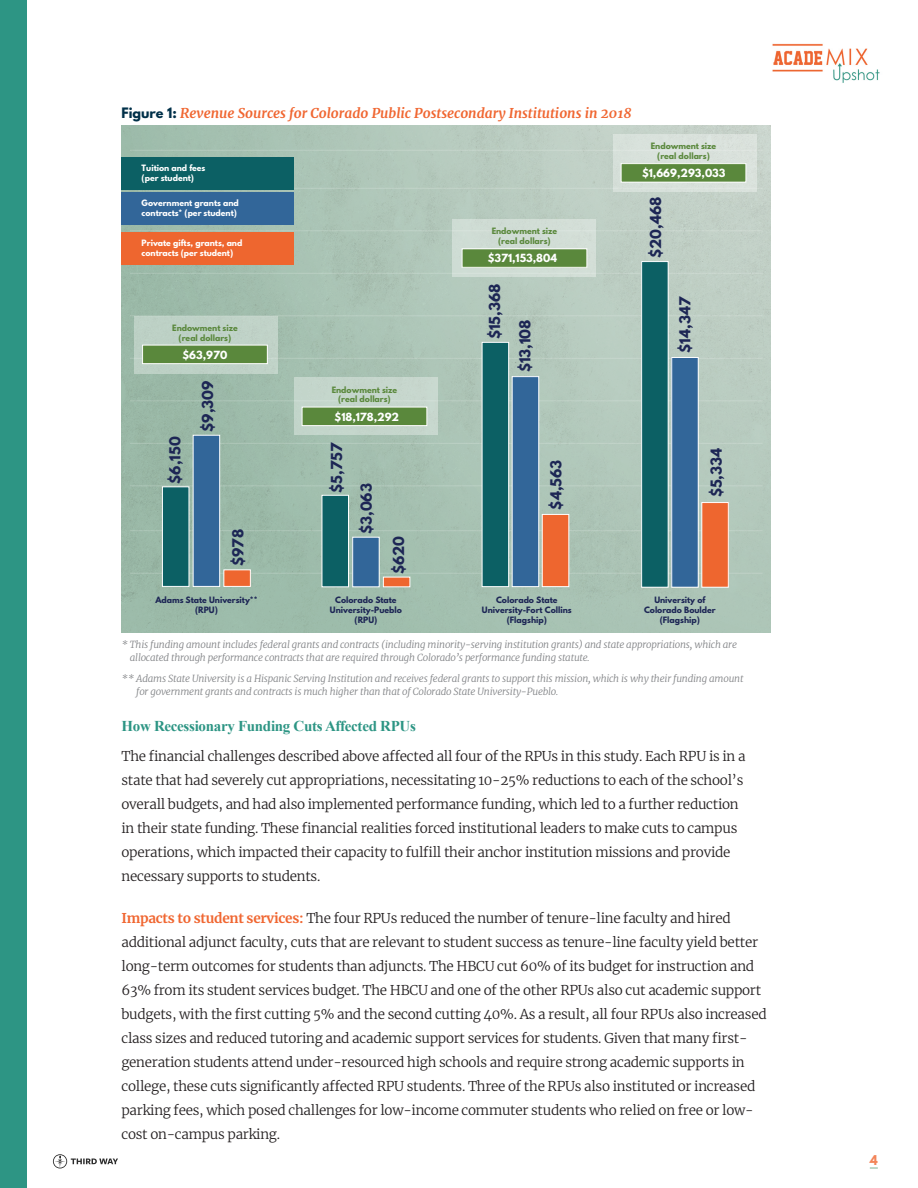
<style>
.page{position:relative;width:918px;height:1188px;background:#fff}
.page>*{position:absolute;margin:0;border:0;box-sizing:border-box;transform-origin:0 0}
._2__SubHead{font:700 15px "Times New Roman";letter-spacing:-.02em;color:#2d9584}
.Body_Text_2{font:300 13.5px/24px "Merriweather";letter-spacing:-.02em;color:#231f20}
.t1{font:700 13.5px "League Spartan";color:#1d2655}
.Figure{font:italic 700 13.5px "Merriweather";color:#f06631}
.t2{font:700 12px "League Spartan";color:#f3855a}
.t3{font:700 10.05px "League Spartan";color:#fff}
.Endnotes{font:italic 300 9.75px/13.5px "Merriweather";letter-spacing:-.02em;color:#808285}
.BODY{font:italic 300 9.75px/13.5px "Merriweather";letter-spacing:-.02em;color:#808285}
.t4{font:700 7.8px/10.1px "League Spartan";color:#1d2655;text-align:center}
.t5{font:700 7.8px/10.1px "League Spartan";color:#fff}
.t6{font:700 7.8px/10.1px "League Spartan";color:#5a883c;text-align:center}
.s1{font-family:"League Spartan";font-style:normal;font-size:12.75px;color:#003049}
.s2{font-weight:700;color:#f06631}
</style>
<div class="page">
<div style="left:0;top:0;width:27px;height:1188px;background:#2d9584"></div>
<svg style="left:870px;top:1167px;width:8px;height:2px"></svg>
<svg style="left:53px;top:1154px;width:65px;height:15px"></svg>
<img style="left:772px;top:43px;width:108px;height:40px">
<img style="left:121px;top:125px;width:650px;height:508px">
<hr style="left:130px;top:573px;width:633px;height:1px;background:#fff">
<hr style="left:130px;top:530px;width:633px;height:1px;background:#fff">
<hr style="left:130px;top:485px;width:633px;height:1px;background:#fff">
<hr style="left:130px;top:443px;width:633px;height:1px;background:#fff">
<hr style="left:130px;top:400px;width:633px;height:1px;background:#fff">
<hr style="left:130px;top:358px;width:633px;height:1px;background:#fff">
<hr style="left:130px;top:315px;width:633px;height:1px;background:#fff">
<hr style="left:130px;top:273px;width:633px;height:1px;background:#fff">
<hr style="left:130px;top:230px;width:633px;height:1px;background:#fff">
<hr style="left:130px;top:188px;width:633px;height:1px;background:#fff">
<hr style="left:130px;top:150px;width:633px;height:1px;background:#fff">
<hr style="left:130px;top:125px;width:633px;height:1px;background:#fff">
<div style="left:135px;top:316px;width:143px;height:57px;background:#bed2c7"></div>
<div style="left:143px;top:345px;width:124px;height:19px;background:#5a883c"></div>
<div style="left:142px;top:345px;width:125px;height:19px;border:1px solid #fff"></div>
<div style="left:224px;top:570px;width:26px;height:16px;background:#ee662f"></div>
<div style="left:224px;top:570px;width:26px;height:17px;border:1px solid #fff"></div>
<div style="left:193px;top:435px;width:27px;height:151px;background:#326699"></div>
<div style="left:193px;top:435px;width:27px;height:152px;border:1px solid #fff"></div>
<div style="left:162px;top:487px;width:27px;height:99px;background:#0c6064"></div>
<div style="left:162px;top:487px;width:27px;height:100px;border:1px solid #fff"></div>
<div style="left:294px;top:378px;width:144px;height:57px;background:#c5d6cc"></div>
<div style="left:302px;top:407px;width:125px;height:19px;background:#5a883c"></div>
<div style="left:302px;top:407px;width:125px;height:19px;border:1px solid #fff"></div>
<div style="left:383px;top:577px;width:27px;height:10px;background:#ee662f"></div>
<div style="left:353px;top:537px;width:26px;height:50px;background:#326699"></div>
<div style="left:322px;top:495px;width:26px;height:92px;background:#0c6064"></div>
<div style="left:322px;top:495px;width:27px;height:92px;border:1px solid #fff"></div>
<div style="left:453px;top:219px;width:143px;height:58px;background:#d0ddd5"></div>
<div style="left:462px;top:249px;width:125px;height:18px;background:#5a883c"></div>
<div style="left:542px;top:514px;width:27px;height:73px;background:#ee662f"></div>
<div style="left:542px;top:514px;width:27px;height:73px;border:1px solid #fff"></div>
<div style="left:512px;top:377px;width:27px;height:210px;background:#326699"></div>
<div style="left:512px;top:377px;width:27px;height:210px;border:1px solid #fff"></div>
<div style="left:482px;top:342px;width:27px;height:245px;background:#0c6064"></div>
<div style="left:482px;top:342px;width:27px;height:245px;border:1px solid #fff"></div>
<div style="left:613px;top:134px;width:144px;height:58px;background:#d9e1db"></div>
<div style="left:621px;top:164px;width:125px;height:18px;background:#5a883c"></div>
<div style="left:702px;top:503px;width:26px;height:84px;background:#ee662f"></div>
<div style="left:672px;top:357px;width:26px;height:230px;background:#326699"></div>
<div style="left:642px;top:262px;width:26px;height:325px;background:#0c6064"></div>
<div style="left:121px;top:157px;width:173px;height:32px;background:#0c6064"></div>
<div style="left:121px;top:193px;width:173px;height:32px;background:#326699"></div>
<div style="left:121px;top:232px;width:173px;height:32px;background:#ee662f"></div>
<p class="Figure" style="left:122px;top:104px;width:512px"><span class="s1">Figure 1:</span> Revenue Sources for Colorado Public Postsecondary Institutions in 2018</p>
<p class="t5" style="left:142px;top:163px;width:65px">Tuition and fees (per student)</p>
<p class="t5" style="left:142px;top:198px;width:99px">Government grants and contracts* (per student)</p>
<p class="t5" style="left:142px;top:237px;width:102px">Private gifts, grants, and contracts (per student)</p>
<p class="t6" style="left:172px;top:322px;width:67px">Endowment size (real dollars)</p>
<p class="t3" style="left:183px;top:347px;width:46px">$63,970</p>
<p class="t1" style="left:197px;top:432px;width:53px;rotate:-90deg">$9,309</p>
<p class="t1" style="left:164px;top:484px;width:49px;rotate:-90deg">$6,150</p>
<p class="t1" style="left:228px;top:566px;width:38px;rotate:-90deg">$978</p>
<p class="t4" style="left:155px;top:594px;width:104px">Adams State University** (RPU)</p>
<p class="t6" style="left:332px;top:384px;width:67px">Endowment size (real dollars)</p>
<p class="t3" style="left:335px;top:409px;width:66px">$18,178,292</p>
<p class="t1" style="left:326px;top:493px;width:52px;rotate:-90deg">$5,757</p>
<p class="t1" style="left:356px;top:534px;width:52px;rotate:-90deg">$3,063</p>
<p class="t1" style="left:388px;top:574px;width:40px;rotate:-90deg">$620</p>
<p class="t4" style="left:330px;top:594px;width:73px">Colorado State<br>University-Pueblo (RPU)</p>
<p class="t6" style="left:492px;top:226px;width:67px">Endowment size (real dollars)</p>
<p class="t3" style="left:488px;top:250px;width:71px">$371,153,804</p>
<p class="t1" style="left:484px;top:339px;width:57px;rotate:-90deg">$15,368</p>
<p class="t1" style="left:514px;top:372px;width:55px;rotate:-90deg">$13,108</p>
<p class="t1" style="left:545px;top:510px;width:51px;rotate:-90deg">$4,563</p>
<p class="t4" style="left:482px;top:594px;width:91px">Colorado State<br>University-Fort Collins (Flagship)</p>
<p class="t6" style="left:651px;top:141px;width:67px">Endowment size (real dollars)</p>
<p class="t3" style="left:642px;top:165px;width:85px">$1,669,293,033</p>
<p class="t1" style="left:645px;top:258px;width:63px;rotate:-90deg">$20,468</p>
<p class="t1" style="left:675px;top:353px;width:57px;rotate:-90deg">$14,347</p>
<p class="t1" style="left:706px;top:497px;width:51px;rotate:-90deg">$5,334</p>
<p class="t4" style="left:644px;top:594px;width:73px">University of<br>Colorado Boulder (Flagship)</p>
<p class="Endnotes" style="left:130px;top:637px;width:609px;text-indent:-8px">* This funding amount includes federal grants and contracts (including minority-serving institution grants) and state appropriations, which are allocated through performance contracts that are required through Colorado’s performance funding statute.</p>
<p class="BODY" style="left:136px;top:671px;width:609px;text-indent:-15px">** Adams State University is a Hispanic Serving Institution and receives federal grants to support this mission, which is why their funding amount for government grants and contracts is much higher than that of Colorado State University-Pueblo.</p>
<p class="_2__SubHead" style="left:122px;top:715px;width:296px">How Recessionary Funding Cuts Affected RPUs</p>
<p class="Body_Text_2" style="left:122px;top:744px;width:626px">The financial challenges described above affected all four of the RPUs in this study. Each RPU is in a state that had severely cut appropriations, necessitating 10-25% reductions to each of the school’s overall budgets, and had also implemented performance funding, which led to a further reduction in their state funding. These financial realities forced institutional leaders to make cuts to campus operations, which impacted their capacity to fulfill their anchor institution missions and provide necessary supports to students.</p>
<p class="Body_Text_2" style="left:122px;top:906px;width:647px"><span class="s2">Impacts to student services:</span> The four RPUs reduced the number of tenure-line faculty and hired additional adjunct faculty, cuts that are relevant to student success as tenure-line faculty yield better long-term outcomes for students than adjuncts. The HBCU cut 60% of its budget for instruction and 63% from its student services budget. The HBCU and one of the other RPUs also cut academic support budgets, with the first cutting 5% and the second cutting 40%. As a result, all four RPUs also increased class sizes and reduced tutoring and academic support services for students. Given that many first&shy;generation students attend under-resourced high schools and require strong academic supports in college, these cuts significantly affected RPU students. Three of the RPUs also instituted or increased parking fees, which posed challenges for low-income commuter students who relied on free or low&shy;cost on-campus parking.</p>
<p class="t2" style="left:870px;top:1151px;width:9px">4</p>
</div>
